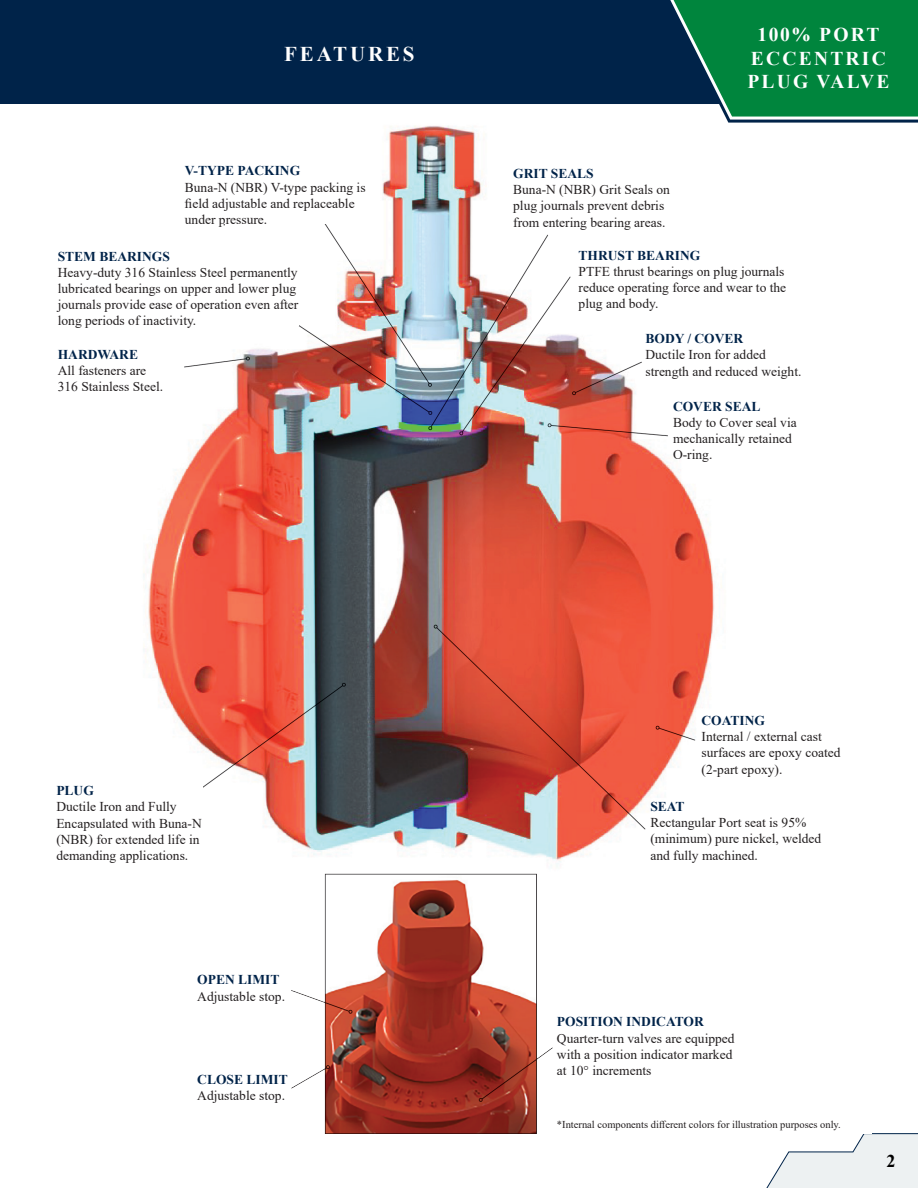
<style>
.page{position:relative;width:918px;height:1188px;background:#fff}
.page>*{position:absolute;margin:0;border:0;box-sizing:border-box;transform-origin:0 0}
.t1{font:700 21px "Times New Roman";letter-spacing:.135em;color:#fff}
.t2{font:700 19.5px "Times New Roman";letter-spacing:.115em;color:#fff}
.t3{font:700 18px "Times New Roman";color:#000}
.t4{font:13.5px/16.2px "Times New Roman";color:#231f20}
.t5{font:700 13.5px "Times New Roman";color:#002349}
.t6{font:10.5px "Times New Roman";color:#231f20}
</style>
<div class="page">
<svg style="left:0;top:0;width:918px;height:123px;fill:#002349"></svg>
<svg style="left:670px;top:0;width:248px;height:120px;background:#0f8249"></svg>
<svg style="left:766px;top:1133px;width:152px;height:55px"></svg>
<img style="left:143px;top:126px;width:579px;height:1008px">
<div style="left:58px;top:391px;width:113px;height:12px;background:#fff"></div>
<div style="left:185px;top:166px;width:182px;height:58px;background:#fff"></div>
<div style="left:58px;top:251px;width:240px;height:74px;background:#fff"></div>
<div style="left:58px;top:350px;width:105px;height:41px;background:#fff"></div>
<div style="left:513px;top:169px;width:168px;height:58px;background:#fff"></div>
<div style="left:579px;top:250px;width:207px;height:58px;background:#fff"></div>
<div style="left:646px;top:334px;width:161px;height:61px;background:#fff"></div>
<div style="left:673px;top:401px;width:145px;height:58px;background:#fff"></div>
<div style="left:702px;top:716px;width:145px;height:58px;background:#fff"></div>
<div style="left:650px;top:802px;width:177px;height:58px;background:#fff"></div>
<div style="left:56px;top:786px;width:147px;height:74px;background:#fff"></div>
<div style="left:197px;top:975px;width:91px;height:35px;background:#fff"></div>
<div style="left:197px;top:1074px;width:91px;height:33px;background:#fff"></div>
<div style="left:557px;top:1017px;width:182px;height:58px;background:#fff"></div>
<div style="left:557px;top:1120px;width:315px;height:14px;background:#fff"></div>
<p class="t1" style="left:284px;top:39px;width:132px">FEATURES</p>
<p class="t5" style="left:185px;top:161px;width:117px">V-TYPE PACKING</p>
<p class="t4" style="left:185px;top:179px;width:182px">Buna-N (NBR) V-type packing is field adjustable and replaceable under pressure.</p>
<p class="t5" style="left:58px;top:246px;width:114px">STEM BEARINGS</p>
<p class="t4" style="left:58px;top:264px;width:242px">Heavy-duty 316 Stainless Steel permanently lubricated bearings on upper and lower plug journals provide ease of operation even after long periods of inactivity.</p>
<p class="t5" style="left:58px;top:345px;width:82px">HARDWARE</p>
<p class="t4" style="left:58px;top:362px;width:107px">All fasteners are<br>316 Stainless Steel.</p>
<p class="t2" style="left:757px;top:21px;width:123px">100% PORT</p>
<p class="t2" style="left:751px;top:44px;width:136px">ECCENTRIC</p>
<p class="t2" style="left:747px;top:68px;width:144px">PLUG VALVE</p>
<p class="t5" style="left:513px;top:164px;width:82px">GRIT SEALS</p>
<p class="t4" style="left:513px;top:181px;width:158px">Buna-N (NBR) Grit Seals on plug journals prevent debris from entering bearing areas.</p>
<p class="t5" style="left:579px;top:245px;width:123px">THRUST BEARING</p>
<p class="t4" style="left:579px;top:263px;width:209px">PTFE thrust bearings on plug journals reduce operating force and wear to the plug and body.</p>
<p class="t5" style="left:646px;top:329px;width:99px">BODY / COVER</p>
<p class="t4" style="left:646px;top:346px;width:157px">Ductile Iron for added strength and reduced weight.</p>
<p class="t5" style="left:673px;top:396px;width:89px">COVER SEAL</p>
<p class="t4" style="left:673px;top:414px;width:125px">Body to Cover seal via mechanically retained<br>O-ring.</p>
<p class="t5" style="left:56px;top:781px;width:39px">PLUG</p>
<p class="t4" style="left:56px;top:798px;width:122px">Ductile Iron and Fully</p>
<p class="t4" style="left:56px;top:815px;width:147px">Encapsulated with Buna-N (NBR) for extended life in demanding applications.</p>
<p class="t5" style="left:197px;top:970px;width:84px">OPEN LIMIT</p>
<p class="t4" style="left:197px;top:988px;width:89px">Adjustable stop.</p>
<p class="t5" style="left:197px;top:1069px;width:92px">CLOSE LIMIT</p>
<p class="t4" style="left:197px;top:1087px;width:89px">Adjustable stop.</p>
<p class="t5" style="left:702px;top:711px;width:65px">COATING</p>
<p class="t4" style="left:702px;top:728px;width:141px">Internal / external cast surfaces are epoxy coated (2-part epoxy).</p>
<p class="t5" style="left:650px;top:797px;width:36px">SEAT</p>
<p class="t4" style="left:650px;top:814px;width:172px">Rectangular Port seat is 95% (minimum) pure nickel, welded and fully machined.</p>
<p class="t5" style="left:557px;top:1012px;width:148px">POSITION INDICATOR</p>
<p class="t4" style="left:557px;top:1030px;width:179px">Quarter-turn valves are equipped with a position indicator marked at 10° increments</p>
<p class="t6" style="left:557px;top:1117px;width:285px">*Internal components different colors for illustration purposes only.</p>
<p class="t3" style="left:886px;top:1148px;width:10px">2</p>
</div>
